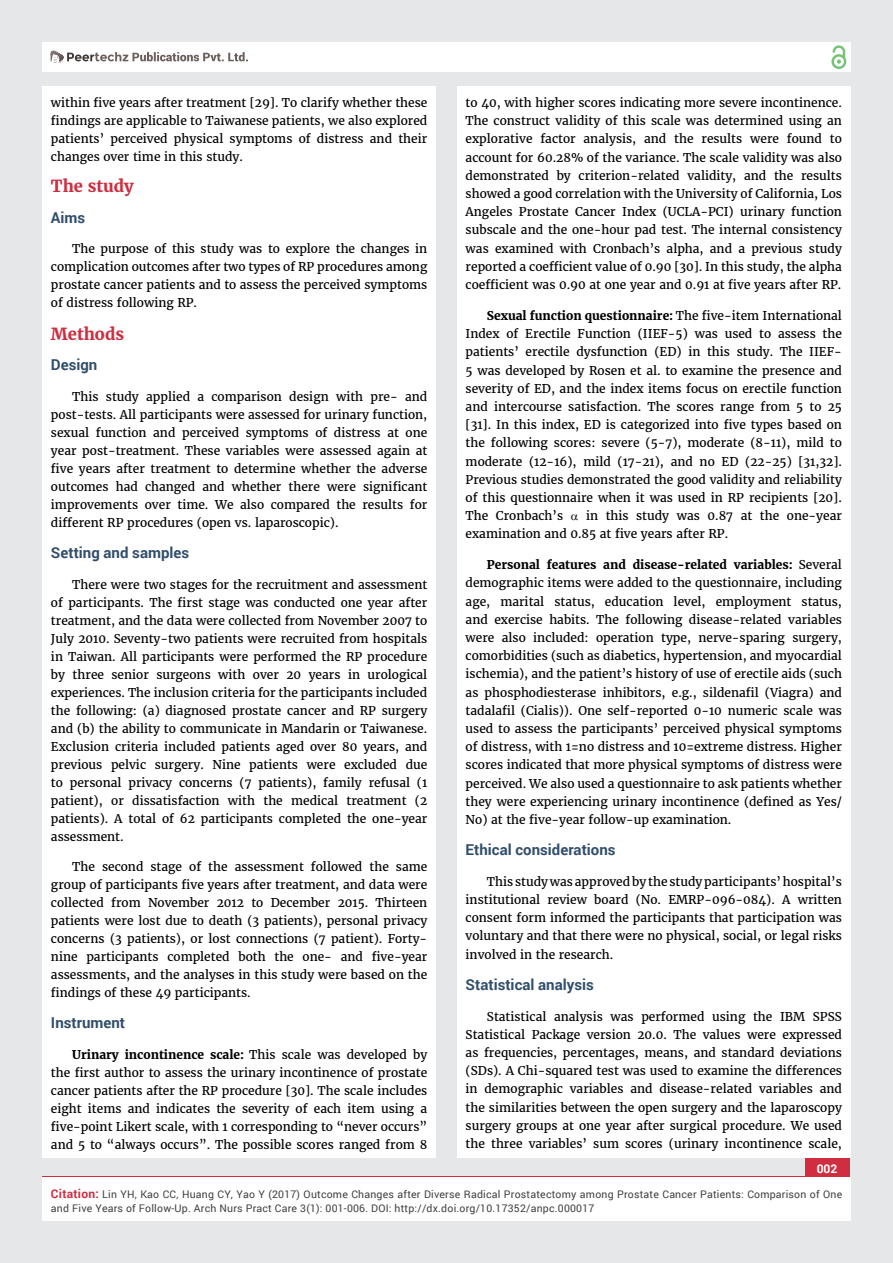
<style>
.page{position:relative;width:893px;height:1263px;background:#e6e7e8}
.page>*{position:absolute;margin:0;border:0;box-sizing:border-box;transform-origin:0 0}
.t1{font:700 16.5px "Merriweather";color:#cf2e41}
.t2{font:700 15px "Roboto";color:#314e6b}
.t3{font:12px/18.1px "Merriweather";color:#000;text-align:justify}
.t4{font:700 12px "Roboto";color:#fff}
.t5{font:10.5px/13.5px "Roboto";letter-spacing:.02em;color:#414042}
.s1{font-weight:700}
.s2{font-weight:700;font-size:12px;color:#cf2e41}
</style>
<div class="page">
<div style="left:42px;top:43px;width:808px;height:29px;background:#fff"></div>
<div style="left:831px;top:54px;width:15px;height:15px;border:2px solid #74c273;border-radius:50%"></div>
<svg style="left:831px;top:45px;width:15px;height:19px"></svg>
<div style="left:805px;top:1157px;width:45px;height:52px;background:#cf2e41"></div>
<div style="left:42px;top:1177px;width:809px;height:43px;background:#fff"></div>
<svg style="left:49px;top:50px;width:199px;height:14px"></svg>
<div style="left:42px;top:87px;width:394px;height:1071px;background:#fff"></div>
<div style="left:457px;top:87px;width:393px;height:1071px;background:#fff"></div>
<p class="t3" style="left:51px;top:94px;width:378px">within five years after treatment [29]. To clarify whether these findings are applicable to Taiwanese patients, we also explored patients’ perceived physical symptoms of distress and their changes over time in this study.</p>
<h1 class="t1" style="left:51px;top:176px;width:84px">The study</h1>
<p class="t2" style="left:51px;top:207px;width:36px">Aims</p>
<p class="t3" style="left:51px;top:240px;width:378px;text-indent:21px">The purpose of this study was to explore the changes in complication outcomes after two types of RP procedures among prostate cancer patients and to assess the perceived symptoms of distress following RP.</p>
<h1 class="t1" style="left:51px;top:323px;width:75px">Methods</h1>
<p class="t2" style="left:51px;top:355px;width:48px">Design</p>
<p class="t3" style="left:51px;top:388px;width:378px;text-indent:21px">This study applied a comparison design with pre- and post-tests. All participants were assessed for urinary function, sexual function and perceived symptoms of distress at one year post-treatment. These variables were assessed again at five years after treatment to determine whether the adverse outcomes had changed and whether there were significant improvements over time. We also compared the results for different RP procedures (open vs. laparoscopic).</p>
<p class="t2" style="left:51px;top:542px;width:140px">Setting and samples</p>
<p class="t3" style="left:51px;top:575px;width:378px;text-indent:21px">There were two stages for the recruitment and assessment of participants. The first stage was conducted one year after treatment, and the data were collected from November 2007 to July 2010. Seventy-two patients were recruited from hospitals in Taiwan. All participants were performed the RP procedure by three senior surgeons with over 20 years in urological experiences. The inclusion criteria for the participants included the following: (a) diagnosed prostate cancer and RP surgery and (b) the ability to communicate in Mandarin or Taiwanese.<br>Exclusion criteria included patients aged over 80 years, and previous pelvic surgery. Nine patients were excluded due to personal privacy concerns (7 patients), family refusal (1 patient), or dissatisfaction with the medical treatment (2 patients). A total of 62 participants completed the one-year assessment.</p>
<p class="t3" style="left:51px;top:858px;width:378px;text-indent:21px">The second stage of the assessment followed the same group of participants five years after treatment, and data were collected from November 2012 to December 2015. Thirteen patients were lost due to death (3 patients), personal privacy concerns (3 patients), or lost connections (7 patient). Forty&shy;nine participants completed both the one- and five-year assessments, and the analyses in this study were based on the findings of these 49 participants.</p>
<p class="t2" style="left:51px;top:1012px;width:76px">Instrument</p>
<p class="t3" style="left:51px;top:1046px;width:378px;text-indent:21px"><span class="s1">Urinary incontinence scale:</span> This scale was developed by the first author to assess the urinary incontinence of prostate cancer patients after the RP procedure [30]. The scale includes eight items and indicates the severity of each item using a five-point Likert scale, with 1 corresponding to “never occurs” and 5 to “always occurs”. The possible scores ranged from 8</p>
<p class="t3" style="left:466px;top:94px;width:378px">to 40, with higher scores indicating more severe incontinence.<br>The construct validity of this scale was determined using an explorative factor analysis, and the results were found to account for 60.28% of the variance. The scale validity was also demonstrated by criterion-related validity, and the results showed a good correlation with the University of California, Los Angeles Prostate Cancer Index (UCLA-PCI) urinary function subscale and the one-hour pad test. The internal consistency was examined with Cronbach’s alpha, and a previous study reported a coefficient value of 0.90 [30]. In this study, the alpha coefficient was 0.90 at one year and 0.91 at five years after RP.</p>
<p class="t3" style="left:466px;top:307px;width:378px;text-indent:21px"><span class="s1">Sexual function questionnaire:</span> The five-item International Index of Erectile Function (IIEF-5) was used to assess the patients’ erectile dysfunction (ED) in this study. The IIEF-5 was developed by Rosen et al. to examine the presence and severity of ED, and the index items focus on erectile function and intercourse satisfaction. The scores range from 5 to 25 [31]. In this index, ED is categorized into five types based on the following scores: severe (5-7), moderate (8-11), mild to moderate (12-16), mild (17-21), and no ED (22-25) [31,32].<br>Previous studies demonstrated the good validity and reliability of this questionnaire when it was used in RP recipients [20].<br>The Cronbach’s</p>
<p class="t3" style="left:466px;top:507px;width:378px;text-indent:120px">in this study was 0.87 at the one-year examination and 0.85 at five years after RP.</p>
<p class="t3" style="left:466px;top:556px;width:378px;text-indent:21px"><span class="s1">Personal features and disease-related variables:</span> Several demographic items were added to the questionnaire, including age, marital status, education level, employment status, and exercise habits. The following disease-related variables were also included: operation type, nerve-sparing surgery, comorbidities (such as diabetics, hypertension, and myocardial ischemia), and the patient’s history of use of erectile aids (such as phosphodiesterase inhibitors, e.g., sildenafil (Viagra) and tadalafil (Cialis)). One self-reported 0-10 numeric scale was used to assess the participants’ perceived physical symptoms of distress, with 1=no distress and 10=extreme distress. Higher scores indicated that more physical symptoms of distress were perceived. We also used a questionnaire to ask patients whether they were experiencing urinary incontinence (defined as Yes/ No) at the five-year follow-up examination.</p>
<p class="t2" style="left:466px;top:839px;width:151px">Ethical considerations</p>
<p class="t3" style="left:466px;top:873px;width:378px;text-indent:21px">This study was approved by the study participants’ hospital’s institutional review board (No. EMRP-096-084). A written consent form informed the participants that participation was voluntary and that there were no physical, social, or legal risks involved in the research.</p>
<p class="t2" style="left:466px;top:974px;width:130px">Statistical analysis</p>
<p class="t3" style="left:466px;top:1007px;width:378px;text-indent:21px">Statistical analysis was performed using the IBM SPSS Statistical Package version 20.0. The values were expressed as frequencies, percentages, means, and standard deviations (SDs). A Chi-squared test was used to examine the differences in demographic variables and disease-related variables and the similarities between the open surgery and the laparoscopy surgery groups at one year after surgical procedure. We used the three variables’ sum scores (urinary incontinence scale,</p>
<p class="t4" style="left:817px;top:1161px;width:22px">002</p>
<p class="t5" style="left:51px;top:1188px;width:793px"><span class="s2">Citation:</span> Lin YH, Kao CC, Huang CY, Yao Y (2017) Outcome Changes after Diverse Radical Prostatectomy among Prostate Cancer Patients: Comparison of One and Five Years of Follow-Up. Arch Nurs Pract Care 3(1): 001-006. DOI: http://dx.doi.org/10.17352/anpc.000017</p>
</div>
